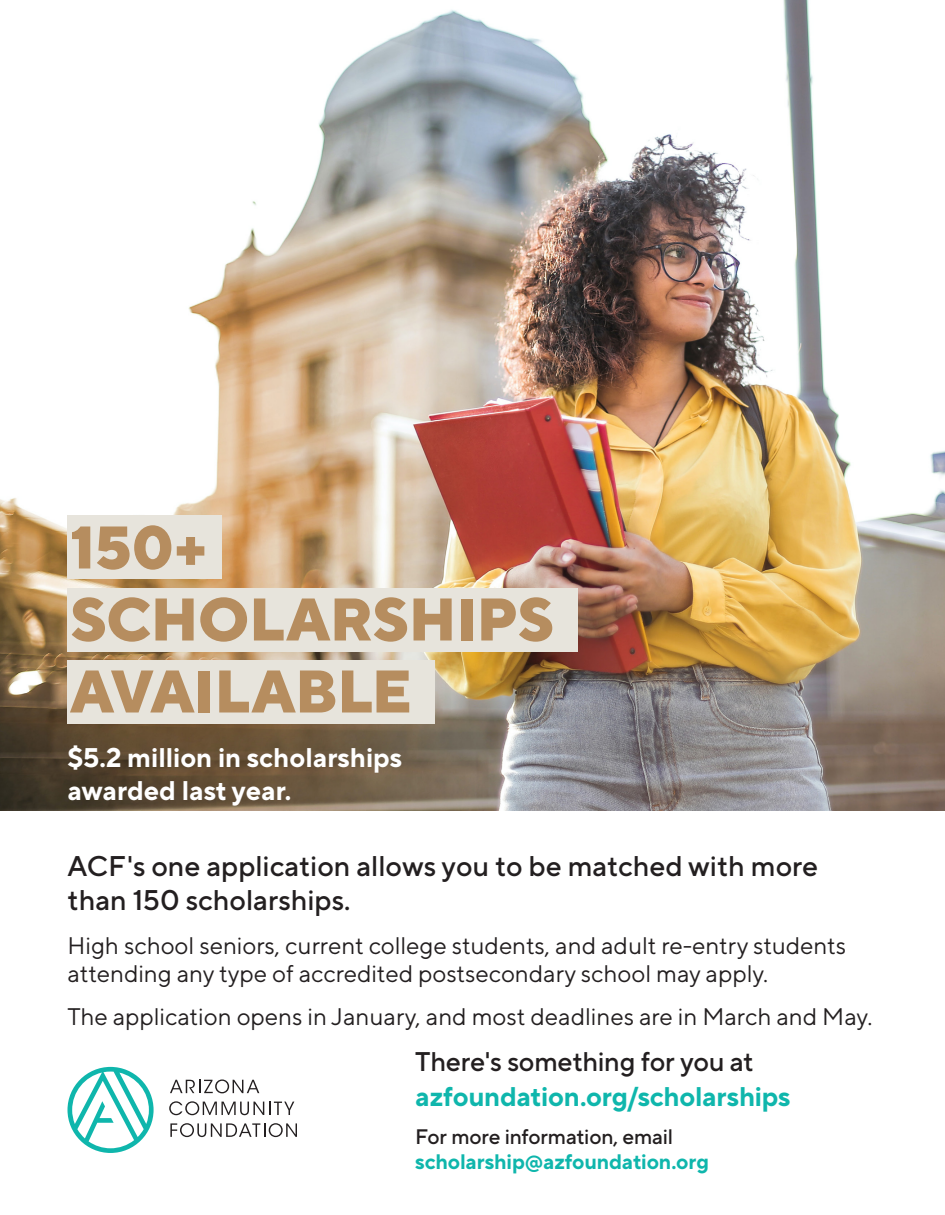
<style>
.page{position:relative;width:945px;height:1215px;background:#fff}
.page>*{position:absolute;margin:0;border:0;box-sizing:border-box;transform-origin:0 0}
.t1{font:800 60px "TT Norms Pro";letter-spacing:-.005em;color:#b68d5f}
.t2{font:500 28.5px/34.5px "TT Norms Pro";color:#231f20}
.t3{font:700 27px "TT Norms Pro";color:#fff}
.t4{font:700 27px "TT Norms Pro";letter-spacing:-.01em;color:#0fb6ac}
.t5{font:500 27px "TT Norms Pro";letter-spacing:-.01em;color:#231f20}
.body_copy{font:24px/28.8px "TT Norms Pro";color:#231f20}
.t6{font:700 21px "TT Norms Pro";letter-spacing:-.01em;color:#0fb6ac}
.t7{font:500 21px "TT Norms Pro";letter-spacing:-.01em;color:#231f20}
</style>
<div class="page">
<img style="left:0;top:0;width:945px;height:810px">
<svg style="left:170px;top:1079px;width:89px;height:14px"></svg>
<svg style="left:169px;top:1101px;width:125px;height:14px"></svg>
<svg style="left:170px;top:1123px;width:127px;height:14px"></svg>
<svg style="left:68px;top:1067px;width:86px;height:86px"></svg>
<div style="left:68px;top:516px;width:154px;height:63px;background:#e7e4dc"></div>
<div style="left:68px;top:588px;width:510px;height:63px;background:#e7e4dc"></div>
<div style="left:68px;top:660px;width:367px;height:63px;background:#e7e4dc"></div>
<p class="t1" style="left:70px;top:508px;width:138px">150+</p>
<p class="t1" style="left:70px;top:580px;width:485px">SCHOLARSHIPS</p>
<p class="t1" style="left:70px;top:652px;width:343px">AVAILABLE</p>
<p class="t3" style="left:68px;top:740px;width:336px">$5.2 million in scholarships</p>
<p class="t3" style="left:68px;top:772px;width:225px">awarded last year.</p>
<p class="t2" style="left:68px;top:847px;width:752px">ACF's one application allows you to be matched with more than 150 scholarships.</p>
<p class="body_copy" style="left:68px;top:930px;width:780px">High school seniors, current college students, and adult re-entry students attending any type of accredited postsecondary school may apply.</p>
<p class="body_copy" style="left:68px;top:1001px;width:806px">The application opens in January, and most deadlines are in March and May.</p>
<p class="t5" style="left:415px;top:1044px;width:340px">There's something for you at</p>
<p class="t4" style="left:415px;top:1078px;width:377px">azfoundation.org/scholarships</p>
<p class="t7" style="left:415px;top:1123px;width:259px">For more information, email</p>
<p class="t6" style="left:415px;top:1148px;width:295px">scholarship@azfoundation.org</p>
</div>
